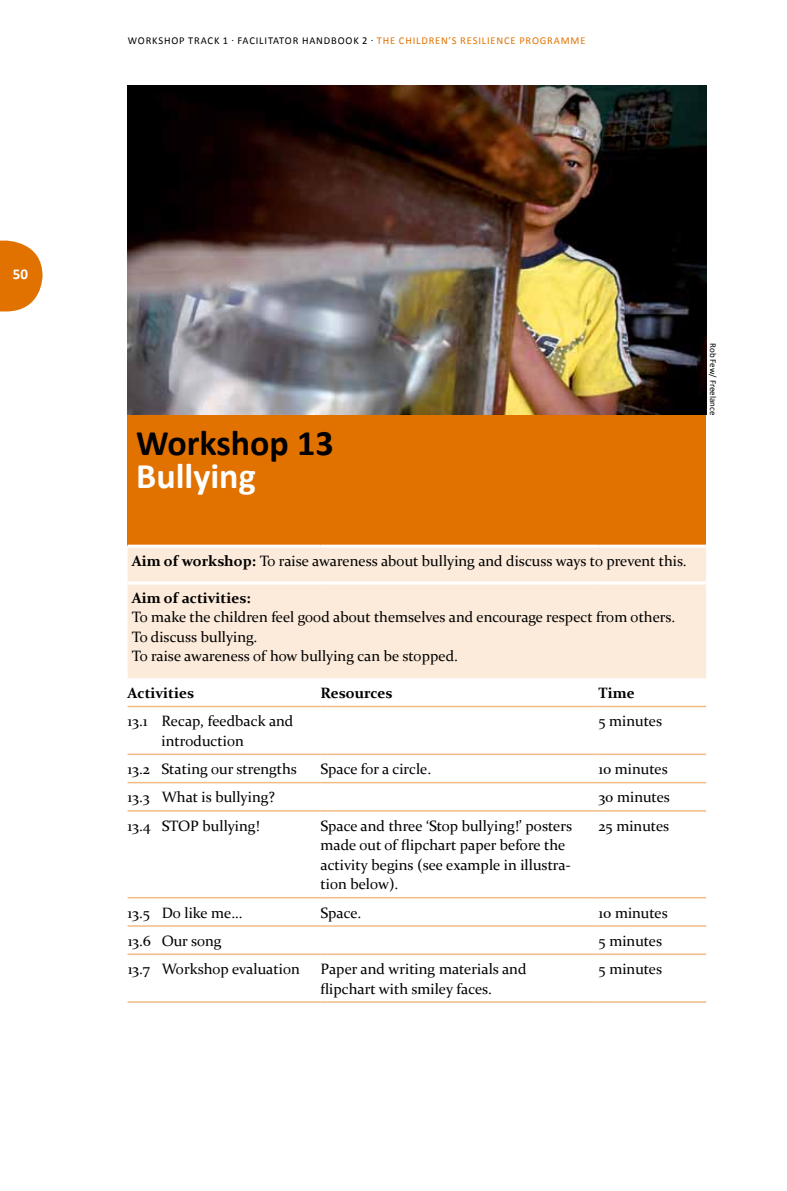
<style>
.page{position:relative;width:787px;height:1191px;background:#fff}
.page>*{position:absolute;margin:0;border:0;box-sizing:border-box;transform-origin:0 0}
.t1{font:700 36px "Calibri";color:#000}
.t2{font:700 36px "Calibri";color:#fff}
.t3{font:15px/19.5px "Constantia";color:#000}
.t4{font:700 15px "Constantia";color:#000}
.t5{font:700 15px "Calibri";color:#fff}
.t6{font:10.5px "Calibri";letter-spacing:.08em;color:#000}
.t7{font:9px "Calibri";color:#000}
.s1{color:#e27200}
.s2{font-weight:700}
</style>
<div class="page">
<div style="left:128px;top:412px;width:578px;height:134px;background:#e27200"></div>
<div style="left:128px;top:547px;width:578px;height:131px;background:#fcebdb"></div>
<hr style="left:128px;top:544px;width:192px;height:3px;background:#fff">
<hr style="left:320px;top:544px;width:278px;height:3px;background:#fff">
<hr style="left:598px;top:544px;width:108px;height:3px;background:#fff">
<hr style="left:128px;top:581px;width:192px;height:3px;background:#fff">
<hr style="left:320px;top:581px;width:278px;height:3px;background:#fff">
<hr style="left:598px;top:581px;width:108px;height:3px;background:#fff">
<hr style="left:128px;top:706px;width:192px;height:1px;background:#f3bb86">
<hr style="left:320px;top:706px;width:278px;height:1px;background:#f3bb86">
<hr style="left:598px;top:706px;width:108px;height:1px;background:#f3bb86">
<hr style="left:128px;top:753px;width:192px;height:2px;background:#f3bb86">
<hr style="left:320px;top:753px;width:278px;height:2px;background:#f3bb86">
<hr style="left:598px;top:753px;width:108px;height:2px;background:#f3bb86">
<hr style="left:128px;top:782px;width:192px;height:1px;background:#f3bb86">
<hr style="left:320px;top:782px;width:278px;height:1px;background:#f3bb86">
<hr style="left:598px;top:782px;width:108px;height:1px;background:#f3bb86">
<hr style="left:128px;top:810px;width:192px;height:1px;background:#f3bb86">
<hr style="left:320px;top:810px;width:278px;height:1px;background:#f3bb86">
<hr style="left:598px;top:810px;width:108px;height:1px;background:#f3bb86">
<hr style="left:128px;top:897px;width:192px;height:1px;background:#f3bb86">
<hr style="left:320px;top:897px;width:278px;height:1px;background:#f3bb86">
<hr style="left:598px;top:897px;width:108px;height:1px;background:#f3bb86">
<hr style="left:128px;top:925px;width:192px;height:1px;background:#f3bb86">
<hr style="left:320px;top:925px;width:278px;height:1px;background:#f3bb86">
<hr style="left:598px;top:925px;width:108px;height:1px;background:#f3bb86">
<hr style="left:128px;top:953px;width:192px;height:2px;background:#f3bb86">
<hr style="left:128px;top:1001px;width:192px;height:1px;background:#f3bb86">
<hr style="left:320px;top:953px;width:278px;height:2px;background:#f3bb86">
<hr style="left:320px;top:1001px;width:278px;height:1px;background:#f3bb86">
<hr style="left:598px;top:953px;width:108px;height:2px;background:#f3bb86">
<hr style="left:598px;top:1001px;width:108px;height:1px;background:#f3bb86">
<img style="left:128px;top:85px;width:578px;height:330px">
<svg style="left:0;top:241px;width:43px;height:70px"></svg>
<p class="t5" style="left:13px;top:264px;width:17px">50</p>
<p class="t6" style="left:128px;top:34px;width:459px">WORKSHOP TRACK 1 · FACILITATOR HANDBOOK 2 · <span class="s1">THE CHILDREN’S RESILIENCE PROGRAMME</span></p>
<h1 class="t1" style="left:136px;top:420px;width:199px">Workshop 13</h1>
<h1 class="t2" style="left:136px;top:453px;width:121px">Bullying</h1>
<p class="t7" style="left:718px;top:343px;width:74px;rotate:90deg">ROB FEW/ FREELANCE</p>
<p class="t3" style="left:132px;top:550px;width:556px"><span class="s2">Aim of workshop:</span> To raise awareness about bullying and discuss ways to prevent this.</p>
<p class="t4" style="left:132px;top:587px;width:120px">Aim of activities:</p>
<p class="t3" style="left:132px;top:606px;width:545px">To make the children feel good about themselves and encourage respect from others.<br>To discuss bullying.<br>To raise awareness of how bullying can be stopped.</p>
<p class="t4" style="left:128px;top:682px;width:68px">Activities</p>
<p class="t4" style="left:320px;top:682px;width:73px">Resources</p>
<p class="t4" style="left:598px;top:682px;width:38px">Time</p>
<p class="t3" style="left:162px;top:711px;width:133px;text-indent:-34px">13.1 Recap, feedback and introduction</p>
<p class="t3" style="left:598px;top:711px;width:65px">5 minutes</p>
<p class="t3" style="left:128px;top:758px;width:171px">13.2 Stating our strengths</p>
<p class="t3" style="left:320px;top:758px;width:112px">Space for a circle.</p>
<p class="t3" style="left:598px;top:758px;width:71px">10 minutes</p>
<p class="t3" style="left:128px;top:787px;width:149px">13.3 What is bullying?</p>
<p class="t3" style="left:598px;top:787px;width:73px">30 minutes</p>
<p class="t3" style="left:128px;top:815px;width:134px">13.4 STOP bullying!</p>
<p class="t3" style="left:320px;top:815px;width:253px">Space and three ‘Stop bullying!’ posters made out of flipchart paper before the activity begins (see example in illustra&shy;tion below).</p>
<p class="t3" style="left:598px;top:815px;width:72px">25 minutes</p>
<p class="t3" style="left:128px;top:902px;width:116px">13.5 Do like me…</p>
<p class="t3" style="left:320px;top:902px;width:42px">Space.</p>
<p class="t3" style="left:598px;top:902px;width:71px">10 minutes</p>
<p class="t3" style="left:128px;top:930px;width:95px">13.6 Our song</p>
<p class="t3" style="left:598px;top:930px;width:65px">5 minutes</p>
<p class="t3" style="left:128px;top:958px;width:174px">13.7 Workshop evaluation</p>
<p class="t3" style="left:320px;top:958px;width:207px">Paper and writing materials and flipchart with smiley faces.</p>
<p class="t3" style="left:598px;top:958px;width:65px">5 minutes</p>
</div>
